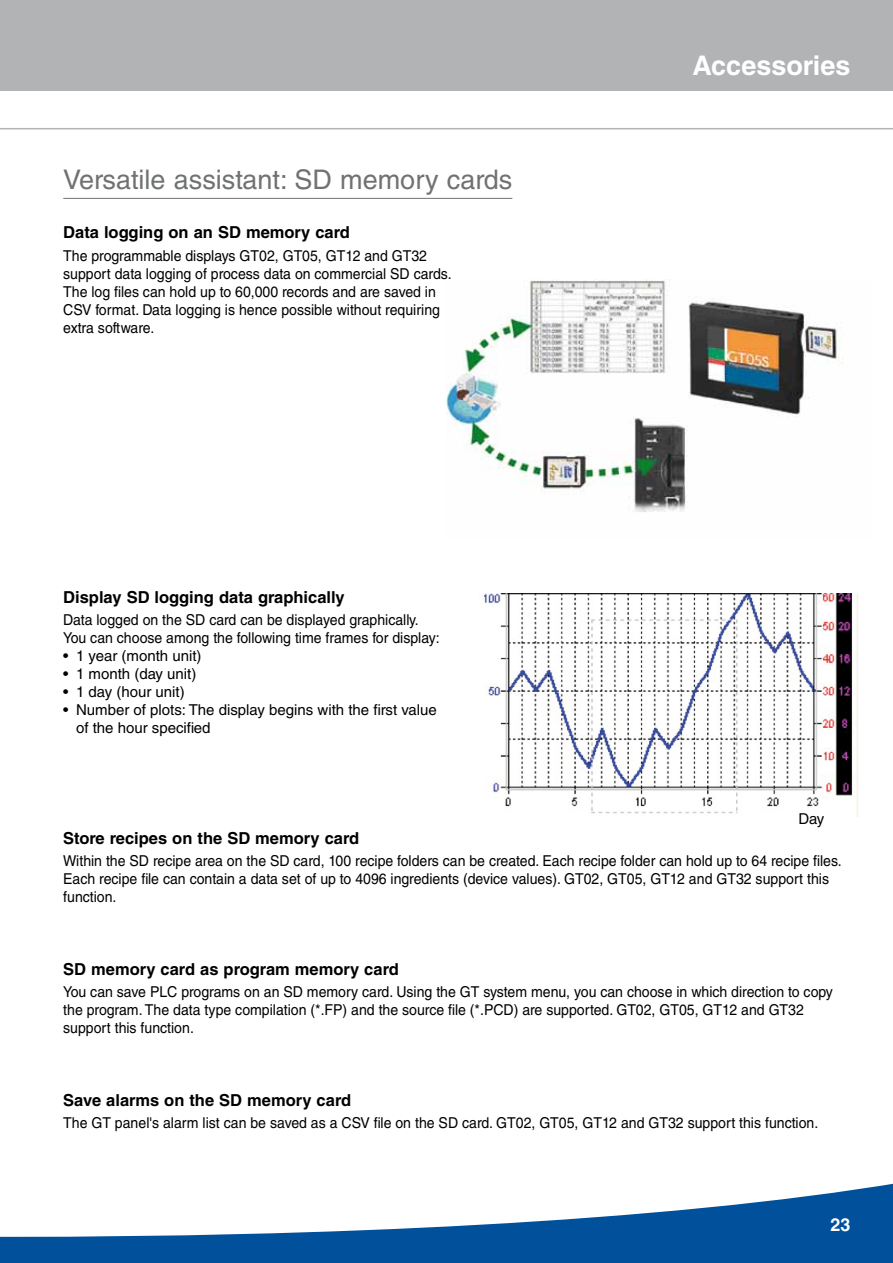
<style>
.page{position:relative;width:893px;height:1263px;background:#fff}
.page>*{position:absolute;margin:0;border:0;box-sizing:border-box;transform-origin:0 0}
.t1{font:27px "Helvetica LT Std";color:#707172}
.t2{font:700 27px "Helvetica LT Std";color:#fff}
.t3{font:700 18px "Helvetica LT Std";color:#fff}
.t4{font:700 16.5px "Helvetica LT Std";color:#000}
.t5{font:15px/18px "Helvetica LT Std";color:#000;scale:.94 1}
.t6{font:15px/18px "Helvetica LT Std";color:#000}
</style>
<div class="page">
<div style="left:0;top:0;width:893px;height:90px;background:#b1b3b4"></div>
<hr style="left:0;top:128px;width:893px;height:1px;background:#b1b3b4">
<svg style="left:0;top:1183px;width:893px;height:80px;fill:#00509b"></svg>
<hr style="left:63px;top:198px;width:449px;height:1px;background:#707172">
<img style="left:483px;top:593px;width:375px;height:223px">
<div style="left:799px;top:813px;width:56px;height:23px;background:#fff"></div>
<img style="left:446px;top:279px;width:398px;height:233px">
<h1 class="t1" style="left:63px;top:164px;width:451px">Versatile assistant: SD memory cards</h1>
<p class="t4" style="left:63px;top:222px;width:288px">Data logging on an SD memory card</p>
<p class="t5" style="left:63px;top:246px;width:415px">The programmable displays GT02, GT05, GT12 and GT32 support data logging of process data on commercial SD cards.<br>The log files can hold up to 60,000 records and are saved in CSV format. Data logging is hence possible without requiring extra software.</p>
<p class="t4" style="left:63px;top:587px;width:283px">Display SD logging data graphically</p>
<p class="t5" style="left:63px;top:611px;width:402px">Data logged on the SD card can be displayed graphically.<br>You can choose among the following time frames for display:</p>
<p class="t6" style="left:63px;top:647px;width:140px">• 1 year (month unit)</p>
<p class="t6" style="left:63px;top:665px;width:135px">• 1 month (day unit)</p>
<p class="t6" style="left:63px;top:683px;width:123px">• 1 day (hour unit)</p>
<p class="t6" style="left:76px;top:701px;width:362px;text-indent:-13px">• Number of plots: The display begins with the first value of the hour specified</p>
<h1 class="t2" style="left:692px;top:49px;width:160px">Accessories</h1>
<p class="t6" style="left:799px;top:809px;width:27px">Day</p>
<p class="t4" style="left:63px;top:828px;width:297px">Store recipes on the SD memory card</p>
<p class="t5" style="left:63px;top:851px;width:830px">Within the SD recipe area on the SD card, 100 recipe folders can be created. Each recipe folder can hold up to 64 recipe files.<br>Each recipe file can contain a data set of up to 4096 ingredients (device values). GT02, GT05, GT12 and GT32 support this function.</p>
<p class="t4" style="left:63px;top:959px;width:337px">SD memory card as program memory card</p>
<p class="t5" style="left:63px;top:982px;width:820px">You can save PLC programs on an SD memory card. Using the GT system menu, you can choose in which direction to copy the program. The data type compilation (*.FP) and the source file (*.PCD) are supported. GT02, GT05, GT12 and GT32 support this function.</p>
<p class="t4" style="left:63px;top:1090px;width:289px">Save alarms on the SD memory card</p>
<p class="t5" style="left:63px;top:1113px;width:805px">The GT panel's alarm list can be saved as a CSV file on the SD card. GT02, GT05, GT12 and GT32 support this function.</p>
<p class="t3" style="left:830px;top:1214px;width:22px">23</p>
</div>
